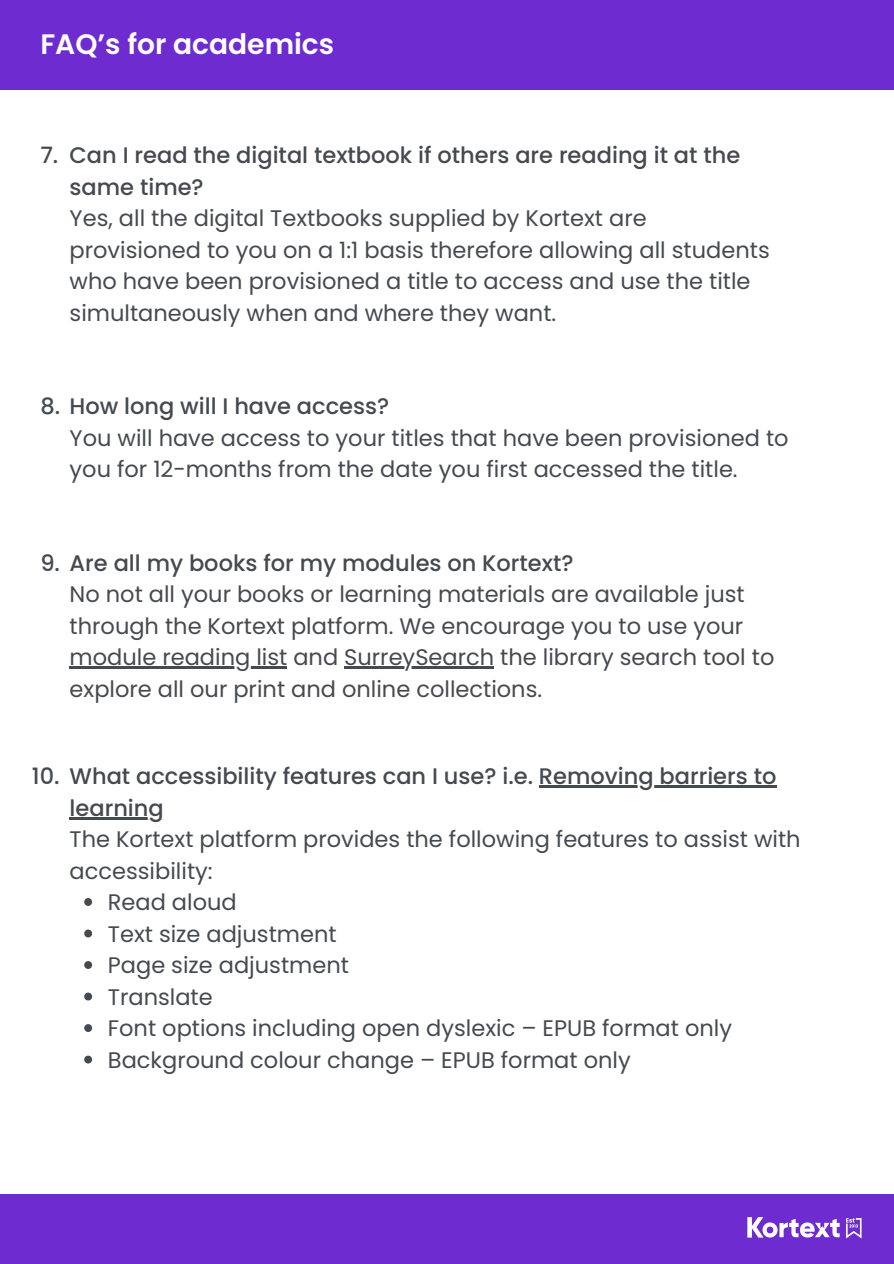
<style>
.page{position:relative;width:894px;height:1264px;background:#fff}
.page>*{position:absolute;margin:0;border:0;box-sizing:border-box;transform-origin:0 0}
.t1{font:600 28.2px "Poppins";color:#fff}
.t2{font:22.5px/31.5px "Poppins";color:#454950}
.t3{font:500 22.5px/31.5px "Poppins";color:#454950}
.s1{font-weight:500}
</style>
<div class="page">
<div style="left:0;top:0;width:893px;height:89px;background:#6e2cd0"></div>
<div style="left:0;top:1193px;width:893px;height:70px;background:#6e2cd0"></div>
<img style="left:747px;top:1217px;width:115px;height:22px">
<hr style="left:70px;top:666px;width:217px;height:2px;background:#454950">
<hr style="left:344px;top:666px;width:150px;height:2px;background:#454950">
<hr style="left:539px;top:785px;width:237px;height:2px;background:#454950">
<hr style="left:70px;top:817px;width:94px;height:2px;background:#454950">
<svg style="left:84px;top:898px;width:8px;height:7px"></svg>
<svg style="left:84px;top:929px;width:8px;height:8px"></svg>
<svg style="left:84px;top:961px;width:8px;height:7px"></svg>
<svg style="left:84px;top:992px;width:8px;height:8px"></svg>
<svg style="left:84px;top:1024px;width:8px;height:7px"></svg>
<svg style="left:84px;top:1055px;width:8px;height:8px"></svg>
<h2 class="t1" style="left:40px;top:25px;width:295px">FAQ’s for academics</h2>
<p class="t3" style="left:40px;top:139px;width:20px">7.</p>
<h2 class="t3" style="left:70px;top:139px;width:672px">Can I read the digital textbook if others are reading it at the same time?</h2>
<h2 class="t2" style="left:70px;top:202px;width:701px">Yes, all the digital Textbooks supplied by Kortext are provisioned to you on a 1:1 basis therefore allowing all students who have been provisioned a title to access and use the title simultaneously when and where they want.</h2>
<p class="t3" style="left:40px;top:390px;width:350px">8. How long will I have access?</p>
<p class="t2" style="left:70px;top:422px;width:720px">You will have access to your titles that have been provisioned to you for 12-months from the date you first accessed the title.</p>
<p class="t3" style="left:40px;top:547px;width:534px">9. Are all my books for my modules on Kortext?</p>
<p class="t2" style="left:70px;top:578px;width:676px">No not all your books or learning materials are available just through the Kortext platform. We encourage you to use your</p>
<h2 class="t2" style="left:70px;top:641px;width:706px">module reading list and SurreySearch the library search tool to</h2>
<p class="t2" style="left:70px;top:673px;width:474px">explore all our print and online collections.</p>
<p class="t3" style="left:32px;top:760px;width:745px">10. What accessibility features can I use? i.e. Removing barriers to</p>
<p class="t2" style="left:70px;top:792px;width:732px"><span class="s1">learning<br></span>The Kortext platform provides the following features to assist with accessibility:</p>
<p class="t2" style="left:108px;top:886px;width:130px">Read aloud</p>
<p class="t2" style="left:108px;top:918px;width:230px">Text size adjustment</p>
<p class="t2" style="left:108px;top:949px;width:242px">Page size adjustment</p>
<p class="t2" style="left:108px;top:981px;width:625px">Translate<br>Font options including open dyslexic – EPUB format only<br>Background colour change – EPUB format only</p>
</div>
